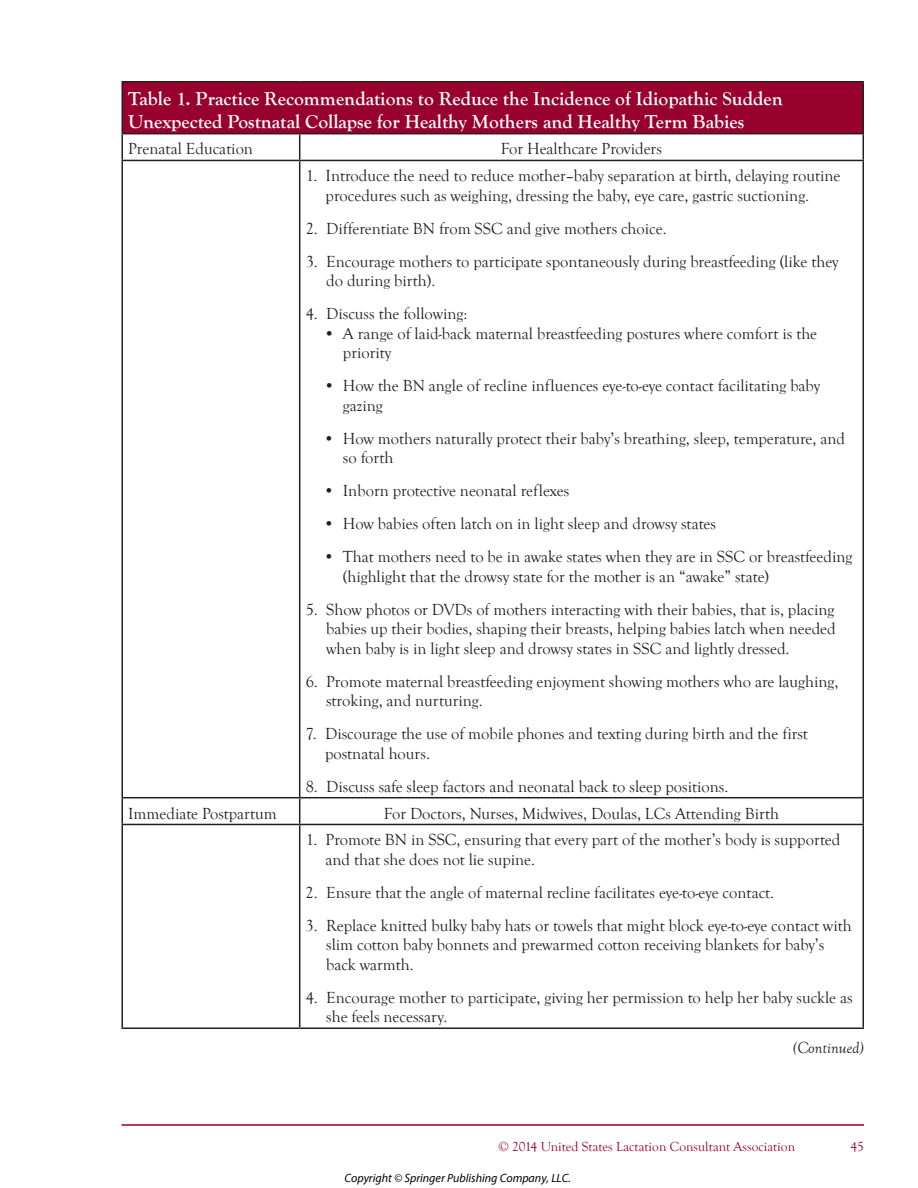
<style>
.page{position:relative;width:918px;height:1188px;background:#fff}
.page>*{position:absolute;margin:0;border:0;box-sizing:border-box;transform-origin:0 0}
.t1{font:700 19.5px/22.5px "Goudy Old Style T";color:#fff}
.t2{font:16.5px/19.5px "Goudy Old Style T";color:#231f20}
.t3{font:italic 16.5px "Goudy Old Style T";color:#231f20}
.t4{font:13.5px "Goudy Old Style T";color:#98012d}
.t5{font:italic 12px "Myriad Pro";color:#000}
</style>
<div class="page">
<hr style="left:122px;top:1124px;width:742px;height:2px;background:#98012d">
<div style="left:122px;top:82px;width:741px;height:52px;background:#98012d"></div>
<hr style="left:122px;top:81px;width:178px;height:1px;background:#231f20">
<hr style="left:122px;top:82px;width:1px;height:51px;background:#231f20">
<hr style="left:300px;top:81px;width:564px;height:1px;background:#231f20">
<hr style="left:862px;top:82px;width:2px;height:51px;background:#231f20">
<hr style="left:122px;top:133px;width:178px;height:1px;background:#231f20">
<svg style="left:122px;top:134px;width:1px;height:26px"></svg>
<hr style="left:300px;top:133px;width:564px;height:1px;background:#231f20">
<svg style="left:299px;top:134px;width:1px;height:26px"></svg>
<hr style="left:862px;top:134px;width:2px;height:26px;background:#231f20">
<hr style="left:122px;top:160px;width:178px;height:1px;background:#231f20">
<hr style="left:122px;top:161px;width:1px;height:636px;background:#231f20">
<hr style="left:300px;top:160px;width:564px;height:1px;background:#231f20">
<hr style="left:299px;top:161px;width:1px;height:636px;background:#231f20">
<hr style="left:862px;top:161px;width:2px;height:636px;background:#231f20">
<hr style="left:122px;top:797px;width:178px;height:1px;background:#231f20">
<svg style="left:122px;top:798px;width:1px;height:26px"></svg>
<hr style="left:300px;top:797px;width:564px;height:1px;background:#231f20">
<svg style="left:299px;top:798px;width:1px;height:26px"></svg>
<hr style="left:862px;top:798px;width:2px;height:26px;background:#231f20">
<hr style="left:122px;top:824px;width:178px;height:1px;background:#231f20">
<hr style="left:122px;top:825px;width:1px;height:202px;background:#231f20">
<hr style="left:300px;top:824px;width:564px;height:1px;background:#231f20">
<hr style="left:299px;top:825px;width:1px;height:202px;background:#231f20">
<hr style="left:862px;top:825px;width:2px;height:202px;background:#231f20">
<hr style="left:122px;top:1027px;width:178px;height:2px;background:#231f20">
<hr style="left:300px;top:1027px;width:564px;height:2px;background:#231f20">
<p class="t1" style="left:128px;top:88px;width:656px">Table 1. Practice Recommendations to Reduce the Incidence of Idiopathic Sudden<br>Unexpected Postnatal Collapse for Healthy Mothers and Healthy Term Babies</p>
<p class="t2" style="left:128px;top:140px;width:126px">Prenatal Education</p>
<p class="t2" style="left:501px;top:140px;width:163px">For Healthcare Providers</p>
<p class="t2" style="left:326px;top:166px;width:516px;text-indent:-20px">1. Introduce the need to reduce mother–baby separation at birth, delaying routine procedures such as weighing, dressing the baby, eye care, gastric suctioning.</p>
<p class="t2" style="left:306px;top:219px;width:363px">2. Differentiate BN from SSC and give mothers choice.</p>
<p class="t2" style="left:326px;top:252px;width:514px;text-indent:-21px">3. Encourage mothers to participate spontaneously during breastfeeding (like they do during birth).</p>
<p class="t2" style="left:306px;top:304px;width:163px">4. Discuss the following:</p>
<p class="t2" style="left:343px;top:324px;width:476px;text-indent:-19px">• A range of laid-back maternal breastfeeding postures where comfort is the priority</p>
<p class="t2" style="left:343px;top:376px;width:479px;text-indent:-19px">• How the BN angle of recline influences eye-to-eye contact facilitating baby gazing</p>
<p class="t2" style="left:343px;top:429px;width:504px;text-indent:-19px">• How mothers naturally protect their baby’s breathing, sleep, temperature, and so forth</p>
<p class="t2" style="left:324px;top:481px;width:247px">• Inborn protective neonatal reflexes</p>
<p class="t2" style="left:324px;top:514px;width:394px">• How babies often latch on in light sleep and drowsy states</p>
<p class="t2" style="left:343px;top:547px;width:511px;text-indent:-19px">• That mothers need to be in awake states when they are in SSC or breastfeeding (highlight that the drowsy state for the mother is an “awake” state)</p>
<p class="t2" style="left:326px;top:600px;width:511px;text-align:justify;text-indent:-21px">5. Show photos or DVDs of mothers interacting with their babies, that is, placing babies up their bodies, shaping their breasts, helping babies latch when needed when baby is in light sleep and drowsy states in SSC and lightly dressed.</p>
<p class="t2" style="left:326px;top:672px;width:514px;text-indent:-21px">6. Promote maternal breastfeeding enjoyment showing mothers who are laughing, stroking, and nurturing.</p>
<p class="t2" style="left:325px;top:724px;width:484px;text-indent:-19px">7. Discourage the use of mobile phones and texting during birth and the first postnatal hours.</p>
<p class="t2" style="left:306px;top:777px;width:424px">8. Discuss safe sleep factors and neonatal back to sleep positions.</p>
<p class="t2" style="left:128px;top:804px;width:150px">Immediate Postpartum</p>
<p class="t2" style="left:384px;top:804px;width:397px">For Doctors, Nurses, Midwives, Doulas, LCs Attending Birth</p>
<p class="t2" style="left:326px;top:830px;width:516px;text-indent:-20px">1. Promote BN in SSC, ensuring that every part of the mother’s body is supported and that she does not lie supine.</p>
<p class="t2" style="left:306px;top:883px;width:470px">2. Ensure that the angle of maternal recline facilitates eye-to-eye contact.</p>
<p class="t2" style="left:326px;top:916px;width:527px;text-indent:-21px">3. Replace knitted bulky baby hats or towels that might block eye-to-eye contact with slim cotton baby bonnets and prewarmed cotton receiving blankets for baby’s back warmth.</p>
<p class="t2" style="left:326px;top:988px;width:528px;text-indent:-21px">4. Encourage mother to participate, giving her permission to help her baby suckle as she feels necessary.</p>
<p class="t3" style="left:793px;top:1039px;width:72px">(Continued)</p>
<p class="t4" style="left:498px;top:1139px;width:298px">© 2014 United States Lactation Consultant Association</p>
<p class="t4" style="left:850px;top:1139px;width:15px">45</p>
<p class="t5" style="left:344px;top:1171px;width:228px">Copyright © Springer Publishing Company, LLC.</p>
</div>
